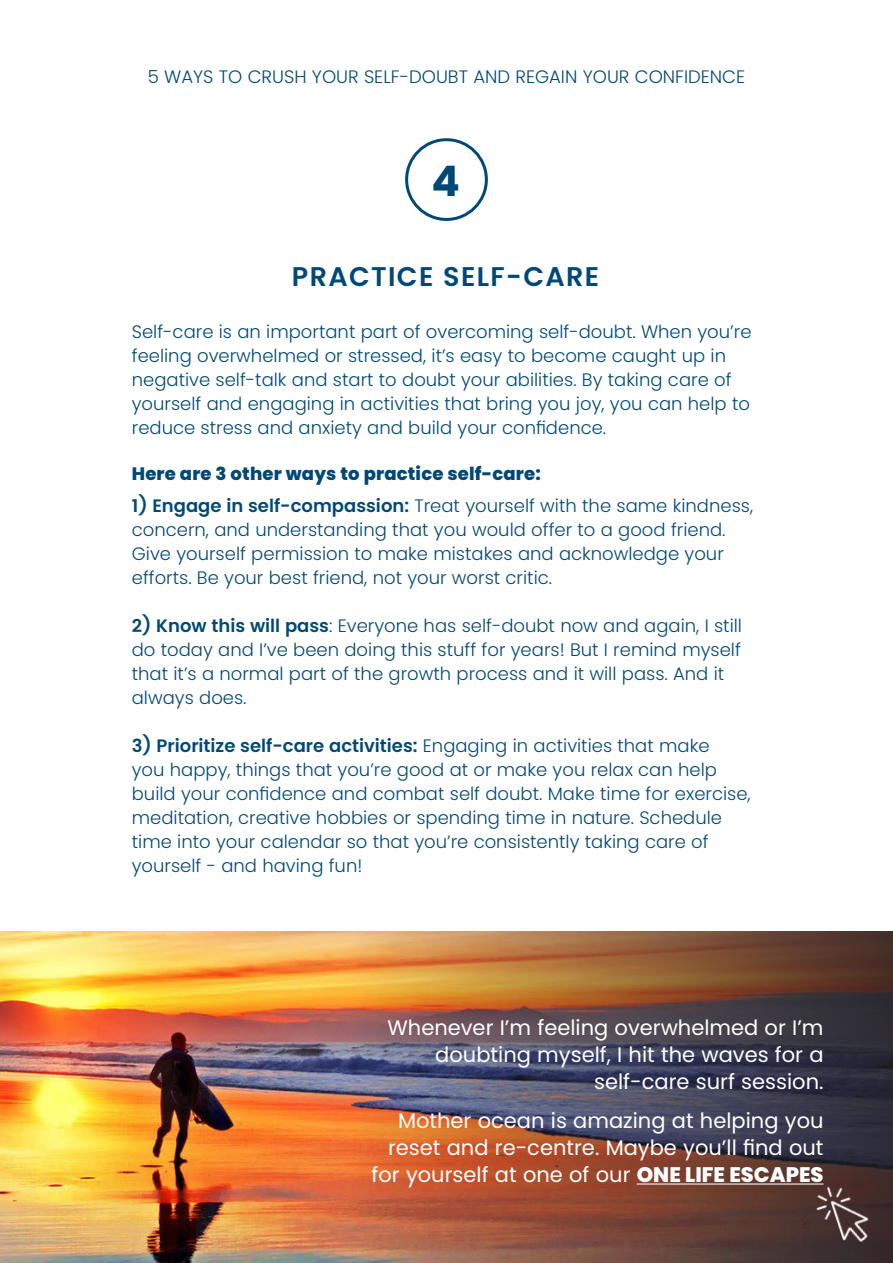
<style>
.page{position:relative;width:893px;height:1263px;background:#fff}
.page>*{position:absolute;margin:0;border:0;box-sizing:border-box;transform-origin:0 0}
.t1{font:700 42px "Poppins";color:#004976}
.t2{font:600 27px "Poppins";letter-spacing:.05em;color:#004976}
.Body_Copy{font:21px/27px "Poppins";color:#fff;text-align:right}
.Body_Copy-2{font:300 18px/24px "Poppins";color:#004976}
.Body_Headers{font:800 18px "Poppins";letter-spacing:.01em;color:#004976}
.s1{font-weight:600}
.s2{font-weight:800}
</style>
<div class="page">
<img style="left:0;top:932px;width:351px;height:331px">
<div style="left:405px;top:138px;width:83px;height:83px;border:3px solid #004976;border-radius:50%"></div>
<img style="left:351px;top:932px;width:542px;height:331px">
<hr style="left:637px;top:1183px;width:186px;height:1px;background:#fff">
<img style="left:796px;top:1168px;width:94px;height:94px">
<p class="Body_Copy-2" style="left:148px;top:64px;width:599px">5 WAYS TO CRUSH YOUR SELF-DOUBT AND REGAIN YOUR CONFIDENCE</p>
<p class="t1" style="left:431px;top:157px;width:30px">4</p>
<p class="t2" style="left:292px;top:260px;width:309px">PRACTICE SELF-CARE</p>
<p class="Body_Copy-2" style="left:132px;top:320px;width:621px">Self-care is an important part of overcoming self-doubt. When you’re feeling overwhelmed or stressed, it’s easy to become caught up in negative self-talk and start to doubt your abilities. By taking care of yourself and engaging in activities that bring you joy, you can help to reduce stress and anxiety and build your confidence.</p>
<p class="Body_Headers" style="left:132px;top:463px;width:411px">Here are 3 other ways to practice self-care:</p>
<p class="Body_Copy-2" style="left:132px;top:494px;width:623px"><span class="s1">1) Engage in self-compassion:</span> Treat yourself with the same kindness, concern, and understanding that you would offer to a good friend.<br>Give yourself permission to make mistakes and acknowledge your efforts. Be your best friend, not your worst critic.</p>
<p class="Body_Copy-2" style="left:132px;top:614px;width:612px"><span class="s1">2) Know this will pass</span>: Everyone has self-doubt now and again, I still do today and I’ve been doing this stuff for years! But I remind myself that it’s a normal part of the growth process and it will pass. And it always does.</p>
<p class="Body_Copy-2" style="left:132px;top:734px;width:620px"><span class="s1">3) Prioritize self-care activities:</span> Engaging in activities that make<br>you happy, things that you’re good at or make you relax can help build your confidence and combat self doubt. Make time for exercise, meditation, creative hobbies or spending time in nature. Schedule time into your calendar so that you’re consistently taking care of yourself - and having fun!</p>
<p class="Body_Copy" style="left:387px;top:1014px;width:438px">Whenever I’m feeling overwhelmed or I’m doubting myself, I hit the waves for a self-care surf session.</p>
<p class="Body_Copy" style="left:372px;top:1108px;width:453px">Mother ocean is amazing at helping you reset and re-centre. Maybe you’ll find out for yourself at one of our <span class="s2">ONE LIFE ESCAPES</span></p>
</div>
